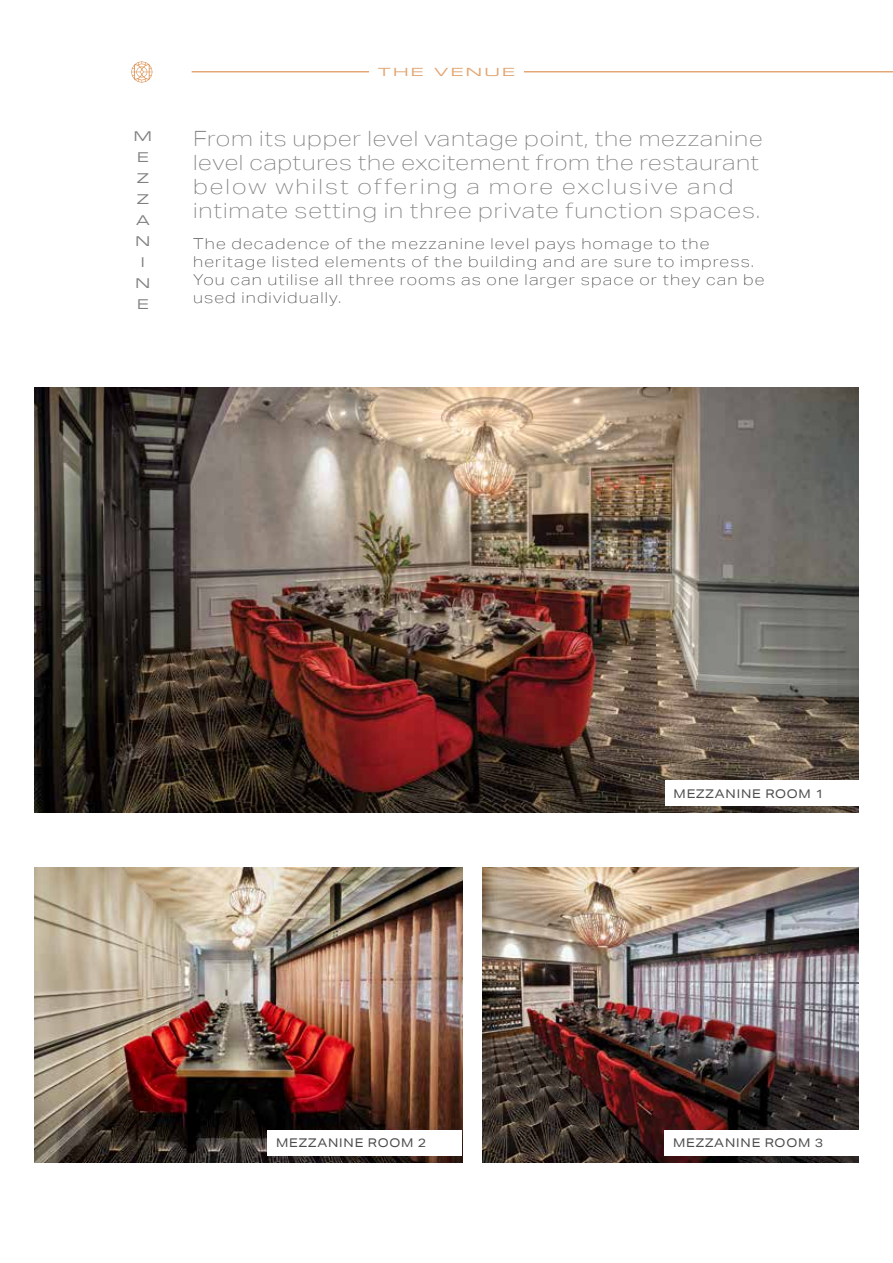
<style>
.page{position:relative;width:893px;height:1263px;background:#fff}
.page>*{position:absolute;margin:0;border:0;box-sizing:border-box;transform-origin:0 0}
.t1{font:100 21px/24px "Aktiv Grotesk Ex";letter-spacing:.035em;color:#808080}
.t2{font:100 15px/18px "Aktiv Grotesk Ex";letter-spacing:.075em;color:#4d4d4d}
.t3{font:13.5px/21px "Eurostile LT Std Ex 2";color:#808080;text-align:center}
.t4{font:12px "Aktiv Grotesk Ex";letter-spacing:.07em;color:#4d4d4d}
.t5{font:11.25px "Eurostile LT Std Ex 2";letter-spacing:.155em;color:#e2a46f;scale:1.32 1}
</style>
<div class="page">
<hr style="left:192px;top:72px;width:701px;height:1px;background:#d57d32">
<svg style="left:131px;top:61px;width:21px;height:22px"></svg>
<div style="left:369px;top:67px;width:155px;height:9px;background:#fff"></div>
<img style="left:34px;top:387px;width:825px;height:426px">
<img style="left:482px;top:867px;width:377px;height:295px">
<img style="left:34px;top:867px;width:428px;height:295px">
<div style="left:665px;top:780px;width:194px;height:26px;background:#fff"></div>
<div style="left:664px;top:1130px;width:195px;height:25px;background:#fff"></div>
<div style="left:268px;top:1130px;width:194px;height:25px;background:#fff"></div>
<p class="t3" style="left:134px;top:126px;width:19px">M<br>E<br>Z<br>Z<br>A<br>N<br>I<br>N<br>E</p>
<p class="t5" style="left:378px;top:64px;width:106px">THE VENUE</p>
<h1 class="t1" style="left:193px;top:127px;width:571px">From its upper level vantage point, the mezzanine level captures the excitement from the restaurant below whilst offering a more exclusive and intimate setting in three private function spaces.</h1>
<p class="t2" style="left:193px;top:234px;width:573px">The decadence of the mezzanine level pays homage to the heritage listed elements of the building and are sure to impress.<br>You can utilise all three rooms as one larger space or they can be used individually.</p>
<p class="t4" style="left:673px;top:786px;width:152px">MEZZANINE ROOM 1</p>
<p class="t4" style="left:276px;top:1135px;width:152px">MEZZANINE ROOM 2</p>
<p class="t4" style="left:673px;top:1135px;width:152px">MEZZANINE ROOM 3</p>
</div>
